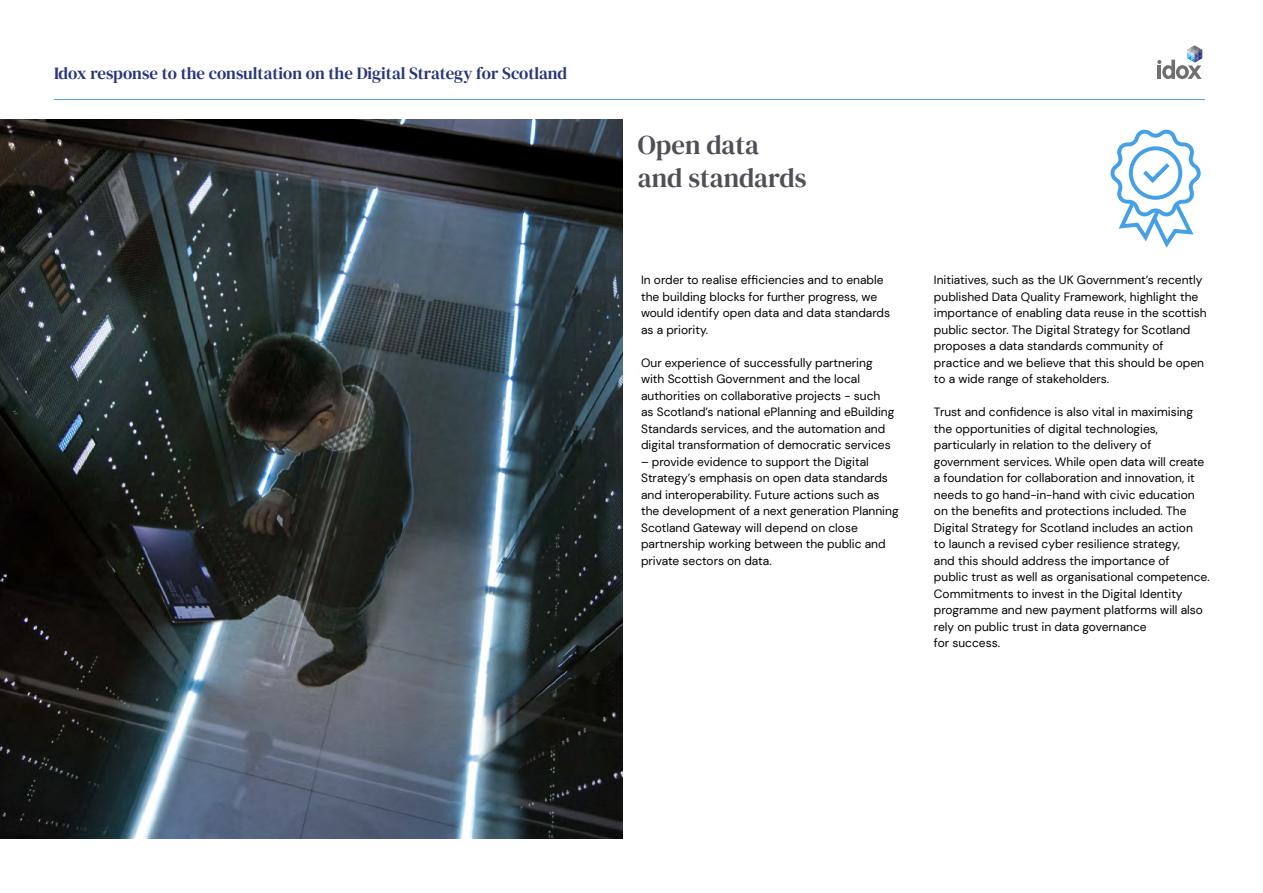
<style>
.page{position:relative;width:1263px;height:893px;background:#fff}
.page>*{position:absolute;margin:0;border:0;box-sizing:border-box;transform-origin:0 0}
.t1{font:27px/33px "DM Serif Text";color:#4f4f57}
.t2{font:16.95px "DM Serif Text";color:#29357b}
.t3{font:12px/16.5px "DM Sans";color:#000}
</style>
<div class="page">
<svg style="left:1157px;top:45px;width:45px;height:34px"></svg>
<hr style="left:54px;top:99px;width:1151px;height:1px;background:#46a0e6">
<img style="left:0;top:119px;width:623px;height:720px">
<svg style="left:1110px;top:130px;width:91px;height:118px"></svg>
<h2 class="t2" style="left:54px;top:64px;width:515px">Idox response to the consultation on the Digital Strategy for Scotland</h2>
<h1 class="t1" style="left:638px;top:129px;width:170px">Open data and standards</h1>
<p class="t3" style="left:641px;top:272px;width:250px">In order to realise efficiencies and to enable the building blocks for further progress, we would identify open data and data standards as a priority.</p>
<p class="t3" style="left:641px;top:354px;width:255px">Our experience of successfully partnering with Scottish Government and the local authorities on collaborative projects - such as Scotland’s national ePlanning and eBuilding Standards services, and the automation and digital transformation of democratic services</p>
<p class="t3" style="left:641px;top:453px;width:259px">– provide evidence to support the Digital Strategy’s emphasis on open data standards and interoperability. Future actions such as the development of a next generation Planning Scotland Gateway will depend on close partnership working between the public and private sectors on data.</p>
<p class="t3" style="left:934px;top:272px;width:274px">Initiatives, such as the UK Government’s recently published Data Quality Framework, highlight the importance of enabling data reuse in the scottish public sector. The Digital Strategy for Scotland proposes a data standards community of practice and we believe that this should be open to a wide range of stakeholders.</p>
<p class="t3" style="left:934px;top:404px;width:277px">Trust and confidence is also vital in maximising the opportunities of digital technologies, particularly in relation to the delivery of government services. While open data will create a foundation for collaboration and innovation, it needs to go hand-in-hand with civic education on the benefits and protections included. The Digital Strategy for Scotland includes an action<br>to launch a revised cyber resilience strategy,<br>and this should address the importance of<br>public trust as well as organisational competence.<br>Commitments to invest in the Digital Identity programme and new payment platforms will also rely on public trust in data governance<br>for success.</p>
</div>
